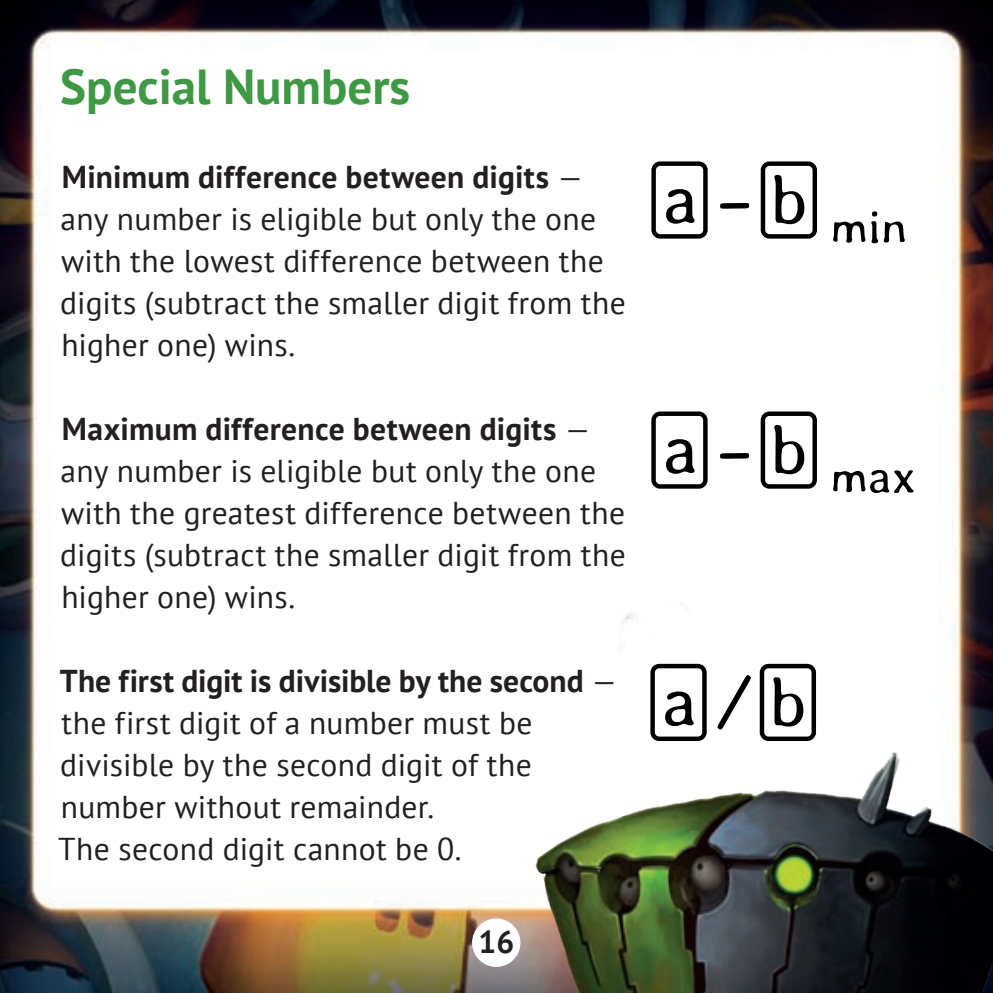
<style>
.page{position:relative;width:993px;height:993px;background:#fff}
.page>*{position:absolute;margin:0;border:0;box-sizing:border-box;transform-origin:0 0}
.Подзаголовок_2{font:700 49px "PT Sans";color:#3e9844}
.Основной{font:31.5px/42px "PT Sans";letter-spacing:.01em;color:#231f20}
.Основной-2{font:700 31.5px/42px "PT Sans";letter-spacing:.005em;color:#231f20}
.s1{font-weight:400}
</style>
<div class="page">
<img style="left:0;top:0;width:992px;height:992px">
<svg style="left:651px;top:161px;width:253px;height:82px"></svg>
<svg style="left:651px;top:411px;width:262px;height:43px"></svg>
<img style="left:306px;top:454px;width:686px;height:538px">
<p class="Подзаголовок_2" style="left:60px;top:54px;width:351px">Special Numbers</p>
<p class="Основной-2" style="left:62px;top:155px;width:523px">Minimum difference between digits <span class="s1">—</span></p>
<p class="Основной" style="left:61px;top:197px;width:537px">any number is eligible but only the one</p>
<p class="Основной" style="left:60px;top:239px;width:566px">with the lowest difference between the digits (subtract the smaller digit from the higher one) wins.</p>
<p class="Основной-2" style="left:62px;top:407px;width:530px">Maximum difference between digits <span class="s1">—</span></p>
<p class="Основной" style="left:61px;top:449px;width:537px">any number is eligible but only the one</p>
<p class="Основной" style="left:60px;top:491px;width:566px;text-align:justify">with the greatest difference between the digits (subtract the smaller digit from the higher one) wins.</p>
<p class="Основной-2" style="left:60px;top:659px;width:559px">The first digit is divisible by the second <span class="s1">— the first digit of a number must be</span></p>
<p class="Основной" style="left:60px;top:743px;width:472px">divisible by the second digit of the</p>
<p class="Основной" style="left:61px;top:785px;width:375px">number without remainder.</p>
<p class="Основной" style="left:58px;top:827px;width:404px">The second digit cannot be 0.</p>
<p class="Основной-2" style="left:478px;top:920px;width:37px">16</p>
</div>
